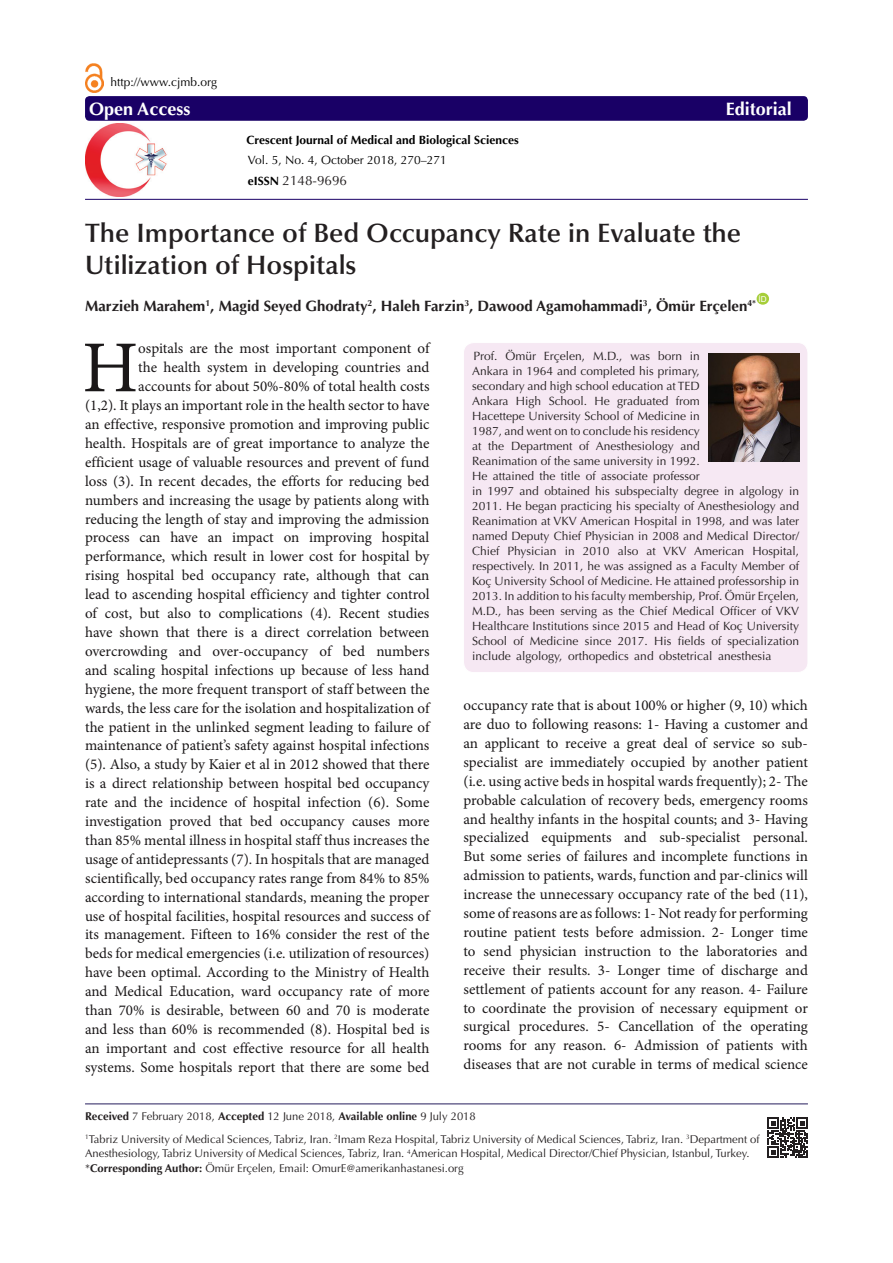
<style>
.page{position:relative;width:893px;height:1263px;background:#fff}
.page>*{position:absolute;margin:0;border:0;box-sizing:border-box;transform-origin:0 0}
.t1{font:73.2px "Minion Pro";color:#1a1718}
.Pa3{font:600 26.7px/31.5px "Optima LT Std";color:#231f20}
.t2{font:700 18px "Optima LT Std";color:#fff}
.t3{font:15px/18.9px "Minion Pro";color:#1a1718;text-align:right}
.t4{font:700 15px "Optima LT Std";color:#231f20}
.t5{font:13.5px "Optima LT Std";color:#231f20}
.t6{font:12px/15px "Optima LT Std";color:#231f20}
.t7{font:12px "Optima LT Std";color:#000}
.t8{font:700 12px "Optima LT Std";color:#000}
.t9{font:11.25px/14.2px "Optima LT Std";color:#231f20}
.t10{font:8.1px "Arial";color:#fff}
.s1{font-weight:700;font-size:12px;color:#000}
.s2{font-weight:700}
</style>
<div class="page">
<div style="left:463px;top:343px;width:345px;height:330px;background:#f6e8f3;border-radius:10px"></div>
<div style="left:463px;top:343px;width:345px;height:330px;border:1px solid #fff;border-radius:10px"></div>
<div style="left:757px;top:293px;width:12px;height:12px;background:#a6ce39;border-radius:50%"></div>
<div style="left:85px;top:96px;width:723px;height:25px;background:#190066;border-radius:4px"></div>
<hr style="left:85px;top:199px;width:723px;height:1px;background:#190066">
<hr style="left:85px;top:1103px;width:723px;height:1px;background:#261d5c">
<img style="left:85px;top:63px;width:19px;height:30px">
<img style="left:85px;top:124px;width:82px;height:72px">
<svg style="left:768px;top:1117px;width:40px;height:41px"></svg>
<img style="left:708px;top:353px;width:91px;height:108px">
<p class="t7" style="left:111px;top:75px;width:108px">http://www.cjmb.org</p>
<p class="t2" style="left:89px;top:98px;width:103px">Open Access</p>
<p class="t2" style="left:726px;top:98px;width:68px">Editorial</p>
<p class="t8" style="left:247px;top:132px;width:274px">Crescent Journal of Medical and Biological Sciences</p>
<p class="t7" style="left:248px;top:153px;width:200px">Vol. 5, No. 4, October 2018, 270–271</p>
<p class="t5" style="left:248px;top:172px;width:101px"><span class="s1">eISSN</span> 2148-9696</p>
<p class="Pa3" style="left:85px;top:218px;width:658px">The Importance of Bed Occupancy Rate in Evaluate the<br>Utilization of Hospitals</p>
<p class="t4" style="left:85px;top:297px;width:673px">Marzieh Marahem<sup>1</sup>, Magid Seyed Ghodraty<sup>2</sup>, Haleh Farzin<sup>3</sup>, Dawood Agamohammadi<sup>3</sup>, Ömür Erçelen<sup>4*</sup></p>
<p class="t10" style="left:759px;top:294px;width:10px">ID</p>
<p class="t3" style="left:85px;top:339px;width:346px">ospitals are the most important component of<br>the health system in developing countries and accounts for about 50%-80% of total health costs<br>(1,2). It plays an important role in the health sector to have an effective, responsive promotion and improving public health. Hospitals are of great importance to analyze the efficient usage of valuable resources and prevent of fund loss (3). In recent decades, the efforts for reducing bed numbers and increasing the usage by patients along with reducing the length of stay and improving the admission process can have an impact on improving hospital performance, which result in lower cost for hospital by rising hospital bed occupancy rate, although that can lead to ascending hospital efficiency and tighter control of cost, but also to complications (4). Recent studies have shown that there is a direct correlation between overcrowding and over-occupancy of bed numbers and scaling hospital infections up because of less hand hygiene, the more frequent transport of staff between the wards, the less care for the isolation and hospitalization of the patient in the unlinked segment leading to failure of maintenance of patient’s safety against hospital infections (5). Also, a study by Kaier et al in 2012 showed that there is a direct relationship between hospital bed occupancy rate and the incidence of hospital infection (6). Some investigation proved that bed occupancy causes more than 85% mental illness in hospital staff thus increases the usage of antidepressants (7). In hospitals that are managed scientifically, bed occupancy rates range from 84% to 85% according to international standards, meaning the proper use of hospital facilities, hospital resources and success of its management. Fifteen to 16% consider the rest of the beds for medical emergencies (i.e. utilization of resources) have been optimal. According to the Ministry of Health and Medical Education, ward occupancy rate of more than 70% is desirable, between 60 and 70 is moderate and less than 60% is recommended (8). Hospital bed is an important and cost effective resource for all health systems. Some hospitals report that there are some bed</p>
<p class="t6" style="left:472px;top:348px;width:329px">Prof. Ömür Erçelen, M.D., was born in<br>Ankara in 1964 and completed his primary,<br>secondary and high school education at TED<br>Ankara High School. He graduated from<br>Hacettepe University School of Medicine in<br>1987, and went on to conclude his residency<br>at the Department of Anesthesiology and<br>Reanimation of the same university in 1992.<br>He attained the title of associate professor<br>in 1997 and obtained his subspecialty degree in algology in 2011. He began practicing his specialty of Anesthesiology and Reanimation at VKV American Hospital in 1998, and was later named Deputy Chief Physician in 2008 and Medical Director/ Chief Physician in 2010 also at VKV American Hospital, respectively. In 2011, he was assigned as a Faculty Member of Koç University School of Medicine. He attained professorship in 2013. In addition to his faculty membership, Prof. Ömür Erçelen, M.D., has been serving as the Chief Medical Officer of VKV Healthcare Institutions since 2015 and Head of Koç University School of Medicine since 2017. His fields of specialization include algology, orthopedics and obstetrical anesthesia</p>
<p class="t1" style="left:82px;top:319px;width:58px">H</p>
<p class="t3" style="left:463px;top:696px;width:346px;text-align:justify">occupancy rate that is about 100% or higher (9, 10) which are duo to following reasons: 1- Having a customer and an applicant to receive a great deal of service so sub&shy;specialist are immediately occupied by another patient (i.e. using active beds in hospital wards frequently); 2- The probable calculation of recovery beds, emergency rooms and healthy infants in the hospital counts; and 3- Having specialized equipments and sub-specialist personal.<br>But some series of failures and incomplete functions in admission to patients, wards, function and par-clinics will increase the unnecessary occupancy rate of the bed (11), some of reasons are as follows: 1- Not ready for performing routine patient tests before admission. 2- Longer time to send physician instruction to the laboratories and receive their results. 3- Longer time of discharge and settlement of patients account for any reason. 4- Failure to coordinate the provision of necessary equipment or surgical procedures. 5- Cancellation of the operating rooms for any reason. 6- Admission of patients with diseases that are not curable in terms of medical science</p>
<p class="t9" style="left:85px;top:1109px;width:392px"><span class="s2">Received</span> 7 February 2018, <span class="s2">Accepted</span> 12 June 2018, <span class="s2">Available online</span> 9 July 2018</p>
<p class="t9" style="left:85px;top:1132px;width:676px"><sup>1</sup>Tabriz University of Medical Sciences, Tabriz, Iran. <sup>2</sup>Imam Reza Hospital, Tabriz University of Medical Sciences, Tabriz, Iran. <sup>3</sup>Department of<br>Anesthesiology, Tabriz University of Medical Sciences, Tabriz, Iran. <sup>4</sup>American Hospital, Medical Director/Chief Physician, Istanbul, Turkey.</p>
<p class="t9" style="left:85px;top:1161px;width:380px">*<span class="s2">Corresponding Author:</span> Ömür Erçelen, Email: OmurE@amerikanhastanesi.org</p>
</div>
